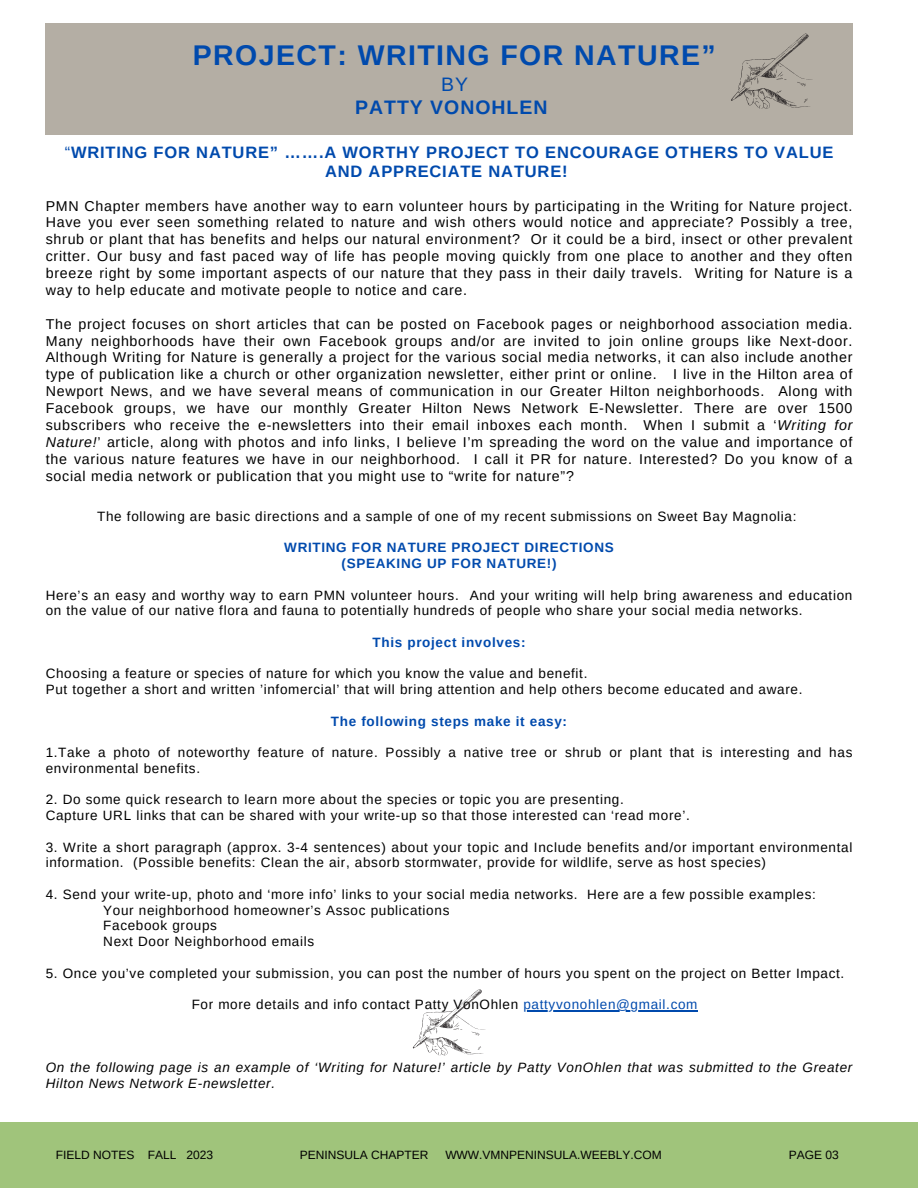
<style>
.page{position:relative;width:918px;height:1188px;background:#fff}
.page>*{position:absolute;margin:0;border:0;box-sizing:border-box;transform-origin:0 0}
.t1{font:700 28.5px "Arimo";letter-spacing:.05em;color:#004aad}
.t2{font:700 19.5px "Arimo";letter-spacing:.05em;color:#004aad}
.t3{font:19.5px "Arimo";color:#004aad}
.t4{font:700 16.5px "Arimo";letter-spacing:.05em;color:#004aad}
.t5{font:14.25px/16.8px "Arimo";letter-spacing:.05em;color:#000;text-align:justify}
.t6{font:13.5px/15.8px "Arimo";letter-spacing:.05em;color:#000}
.t7{font:italic 13.5px/15.8px "Arimo";letter-spacing:.05em;color:#000}
.t8{font:700 13.5px "Arimo";letter-spacing:.05em;color:#004aad}
.t9{font:12px "Arimo";color:#000}
.s1{font-weight:400}
.s2{font-style:italic}
.s3{color:#004aad}
</style>
<div class="page">
<div style="left:0;top:1123px;width:918px;height:65px;background:#a0c47b"></div>
<div style="left:45px;top:23px;width:808px;height:112px;background:#b4aea4"></div>
<svg style="left:731px;top:33px;width:82px;height:76px"></svg>
<hr style="left:523px;top:1010px;width:175px;height:1px;background:#004aad">
<svg style="left:413px;top:989px;width:73px;height:66px"></svg>
<p class="t1" style="left:193px;top:40px;width:524px">PROJECT: WRITING FOR NATURE”</p>
<p class="t3" style="left:441px;top:74px;width:28px">BY</p>
<p class="t2" style="left:355px;top:96px;width:194px">PATTY VONOHLEN</p>
<p class="t4" style="left:65px;top:143px;width:770px"><span class="s1">“</span>WRITING FOR NATURE” …….A WORTHY PROJECT TO ENCOURAGE OTHERS TO VALUE</p>
<p class="t4" style="left:325px;top:162px;width:244px">AND APPRECIATE NATURE!</p>
<p class="t5" style="left:46px;top:197px;width:808px">PMN Chapter members have another way to earn volunteer hours by participating in the Writing for Nature project.<br>Have you ever seen something related to nature and wish others would notice and appreciate? Possibly a tree, shrub or plant that has benefits and helps our natural environment? Or it could be a bird, insect or other prevalent critter. Our busy and fast paced way of life has people moving quickly from one place to another and they often breeze right by some important aspects of our nature that they pass in their daily travels. Writing for Nature is a way to help educate and motivate people to notice and care.</p>
<p class="t5" style="left:46px;top:315px;width:808px">The project focuses on short articles that can be posted on Facebook pages or neighborhood association media.<br>Many neighborhoods have their own Facebook groups and/or are invited to join online groups like Next-door.<br>Although Writing for Nature is generally a project for the various social media networks, it can also include another type of publication like a church or other organization newsletter, either print or online. I live in the Hilton area of Newport News, and we have several means of communication in our Greater Hilton neighborhoods. Along with Facebook groups, we have our monthly Greater Hilton News Network E-Newsletter. There are over 1500 subscribers who receive the e-newsletters into their email inboxes each month. When I submit a ‘<span class="s2">Writing for Nature!</span>’ article, along with photos and info links, I believe I’m spreading the word on the value and importance of the various nature features we have in our neighborhood. I call it PR for nature. Interested? Do you know of a social media network or publication that you might use to “write for nature”?</p>
<p class="t6" style="left:97px;top:508px;width:701px">The following are basic directions and a sample of one of my recent submissions on Sweet Bay Magnolia:</p>
<p class="t8" style="left:284px;top:540px;width:331px">WRITING FOR NATURE PROJECT DIRECTIONS</p>
<p class="t8" style="left:342px;top:556px;width:216px">(SPEAKING UP FOR NATURE!)</p>
<p class="t6" style="left:46px;top:587px;width:808px">Here’s an easy and worthy way to earn PMN volunteer hours. And your writing will help bring awareness and education on the value of our native flora and fauna to potentially hundreds of people who share your social media networks.</p>
<p class="t8" style="left:373px;top:635px;width:154px">This project involves:</p>
<p class="t6" style="left:46px;top:666px;width:543px">Choosing a feature or species of nature for which you know the value and benefit.</p>
<p class="t6" style="left:46px;top:681px;width:758px">Put together a short and written ’infomercial’ that will bring attention and help others become educated and aware.</p>
<p class="t8" style="left:331px;top:713px;width:238px">The following steps make it easy:</p>
<p class="t6" style="left:46px;top:744px;width:808px">1.Take a photo of noteworthy feature of nature. Possibly a native tree or shrub or plant that is interesting and has environmental benefits.</p>
<p class="t6" style="left:46px;top:792px;width:580px">2. Do some quick research to learn more about the species or topic you are presenting.</p>
<p class="t6" style="left:46px;top:807px;width:646px">Capture URL links that can be shared with your write-up so that those interested can ‘read more’.</p>
<p class="t6" style="left:46px;top:839px;width:808px">3. Write a short paragraph (approx. 3-4 sentences) about your topic and Include benefits and/or important environmental information. (Possible benefits: Clean the air, absorb stormwater, provide for wildlife, serve as host species)</p>
<p class="t6" style="left:46px;top:886px;width:772px">4. Send your write-up, photo and ‘more info’ links to your social media networks. Here are a few possible examples:</p>
<p class="t6" style="left:103px;top:902px;width:348px">Your neighborhood homeowner’s Assoc publications</p>
<p class="t6" style="left:103px;top:918px;width:115px">Facebook groups</p>
<p class="t6" style="left:103px;top:933px;width:212px">Next Door Neighborhood emails</p>
<p class="t6" style="left:46px;top:965px;width:800px">5. Once you’ve completed your submission, you can post the number of hours you spent on the project on Better Impact.</p>
<p class="t6" style="left:192px;top:996px;width:507px">For more details and info contact Patty VonOhlen <span class="s3">pattyvonohlen@gmail.com</span></p>
<p class="t7" style="left:46px;top:1059px;width:808px">On the following page is an example of ‘Writing for Nature!’ article by Patty VonOhlen that was submitted to the Greater<br>Hilton News Network E-newsletter.</p>
<p class="t9" style="left:56px;top:1148px;width:159px">FIELD NOTES FALL 2023</p>
<p class="t9" style="left:300px;top:1148px;width:130px">PENINSULA CHAPTER</p>
<p class="t9" style="left:445px;top:1148px;width:218px">WWW.VMNPENINSULA.WEEBLY.COM</p>
<p class="t9" style="left:789px;top:1148px;width:51px">PAGE 03</p>
</div>
